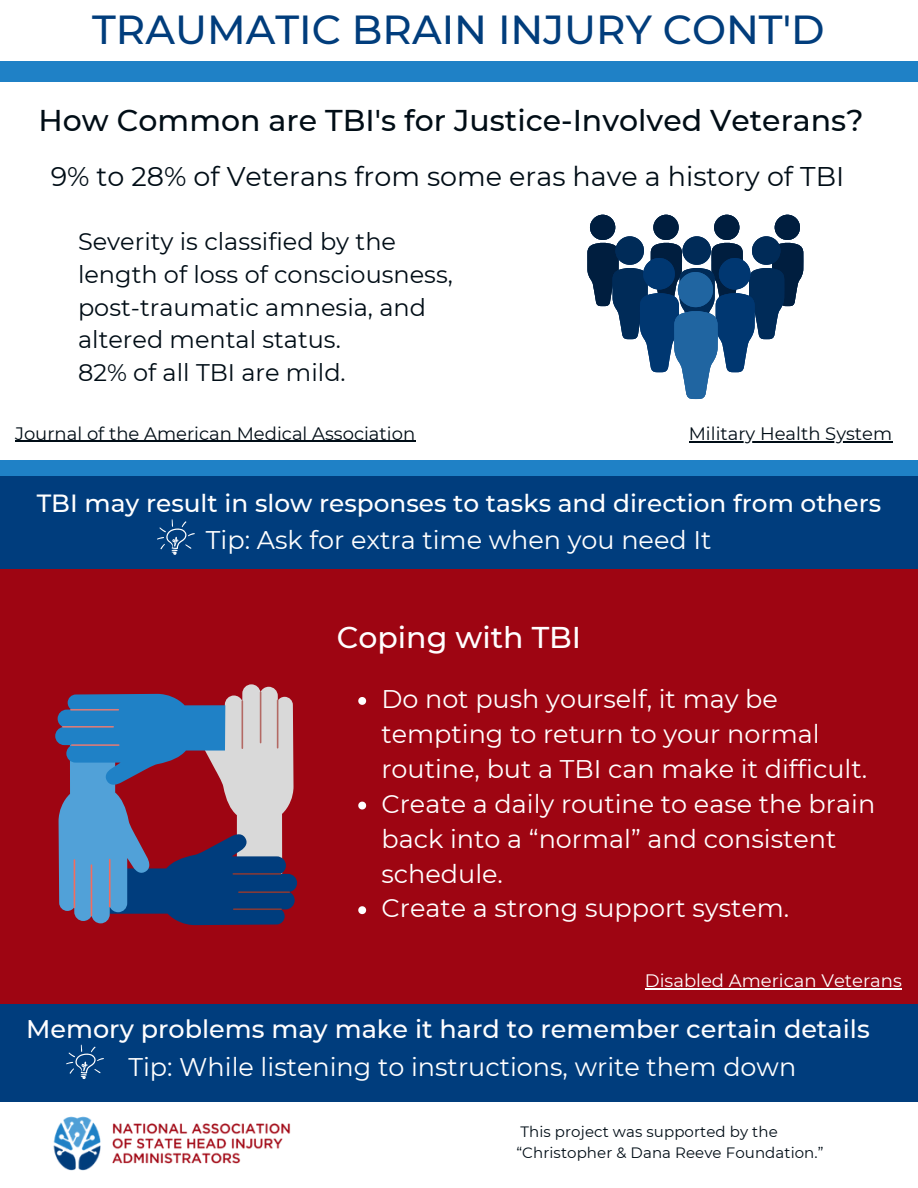
<style>
.page{position:relative;width:918px;height:1188px;background:#fff}
.page>*{position:absolute;margin:0;border:0;box-sizing:border-box;transform-origin:0 0}
.t1{font:500 40.5px "Montserrat";color:#013d7c}
.t2{font:500 30px "Montserrat";color:#000d16}
.t3{font:500 30px "Montserrat";color:#fffeff}
.t4{font:27px "Montserrat";color:#000d16}
.t5{font:25.5px/34.8px "Montserrat";color:#fff}
.t6{font:500 25.5px/37.7px "Montserrat";color:#fffeff}
.t7{font:500 24.75px "Montserrat";color:#fff}
.t8{font:24px/32.7px "Montserrat";color:#000d16}
.t9{font:18px "Montserrat";color:#000d16}
.t10{font:18px "Montserrat";color:#fff}
.t11{font:15px/20.2px "Montserrat";letter-spacing:.005em;color:#000d16}
.s1{font-weight:400;color:#fff}
</style>
<div class="page">
<div style="left:0;top:472px;width:918px;height:98px;background:#003d7d"></div>
<div style="left:0;top:569px;width:918px;height:437px;background:#9e0512"></div>
<hr style="left:689px;top:441px;width:203px;height:1px;background:#000d16">
<hr style="left:645px;top:989px;width:257px;height:1px;background:#fff">
<div style="left:0;top:460px;width:918px;height:15px;background:#1f81c6"></div>
<div style="left:0;top:61px;width:918px;height:21px;background:#1f81c6"></div>
<hr style="left:15px;top:441px;width:400px;height:1px;background:#000d16">
<svg style="left:587px;top:215px;width:216px;height:184px"></svg>
<div style="left:678px;top:272px;width:35px;height:35px;background:#2065a1;border-radius:50%"></div>
<svg style="left:157px;top:519px;width:38px;height:36px"></svg>
<svg style="left:358px;top:697px;width:8px;height:8px"></svg>
<svg style="left:358px;top:802px;width:8px;height:7px"></svg>
<svg style="left:358px;top:906px;width:8px;height:8px"></svg>
<svg style="left:55px;top:684px;width:242px;height:241px"></svg>
<hr style="left:72px;top:744px;width:47px;height:2px;background:#da7b79">
<hr style="left:71px;top:709px;width:47px;height:2px;background:#da7b79">
<hr style="left:63px;top:726px;width:50px;height:2px;background:#da7b79">
<div style="left:0;top:1004px;width:918px;height:97px;background:#003d7d"></div>
<svg style="left:66px;top:1045px;width:38px;height:34px"></svg>
<img style="left:53px;top:1116px;width:238px;height:55px">
<h1 class="t1" style="left:92px;top:5px;width:734px">TRAUMATIC BRAIN INJURY CONT'D</h1>
<h2 class="t2" style="left:38px;top:102px;width:827px">How Common are TBI's for Justice-Involved Veterans?</h2>
<p class="t4" style="left:51px;top:160px;width:795px">9% to 28% of Veterans from some eras have a history of TBI</p>
<p class="t8" style="left:78px;top:225px;width:376px">Severity is classified by the length of loss of consciousness, post-traumatic amnesia, and altered mental status.<br>82% of all TBI are mild.</p>
<p class="t9" style="left:15px;top:422px;width:402px">Journal of the American Medical Association</p>
<p class="t9" style="left:689px;top:423px;width:205px">Military Health System</p>
<h2 class="t7" style="left:37px;top:488px;width:846px">TBI may result in slow responses to tasks and direction from others</h2>
<h2 class="t5" style="left:206px;top:522px;width:507px">Tip: Ask for extra time when you need It</h2>
<h2 class="t3" style="left:337px;top:619px;width:246px">Coping with TBI</h2>
<p class="t5" style="left:381px;top:682px;width:495px">Do not push yourself, it may be tempting to return to your normal routine, but a TBI can make it difficult.<br>Create a daily routine to ease the brain back into a “normal” and consistent schedule.<br>Create a strong support system.</p>
<p class="t10" style="left:645px;top:970px;width:259px">Disabled American Veterans</p>
<h2 class="t6" style="left:128px;top:1010px;width:743px;text-indent:-102px">Memory problems may make it hard to remember certain details<br><span class="s1">Tip: While listening to instructions, write them down</span></h2>
<p class="t11" style="left:516px;top:1122px;width:309px">This project was supported by the “Christopher &amp; Dana Reeve Foundation.”</p>
</div>
